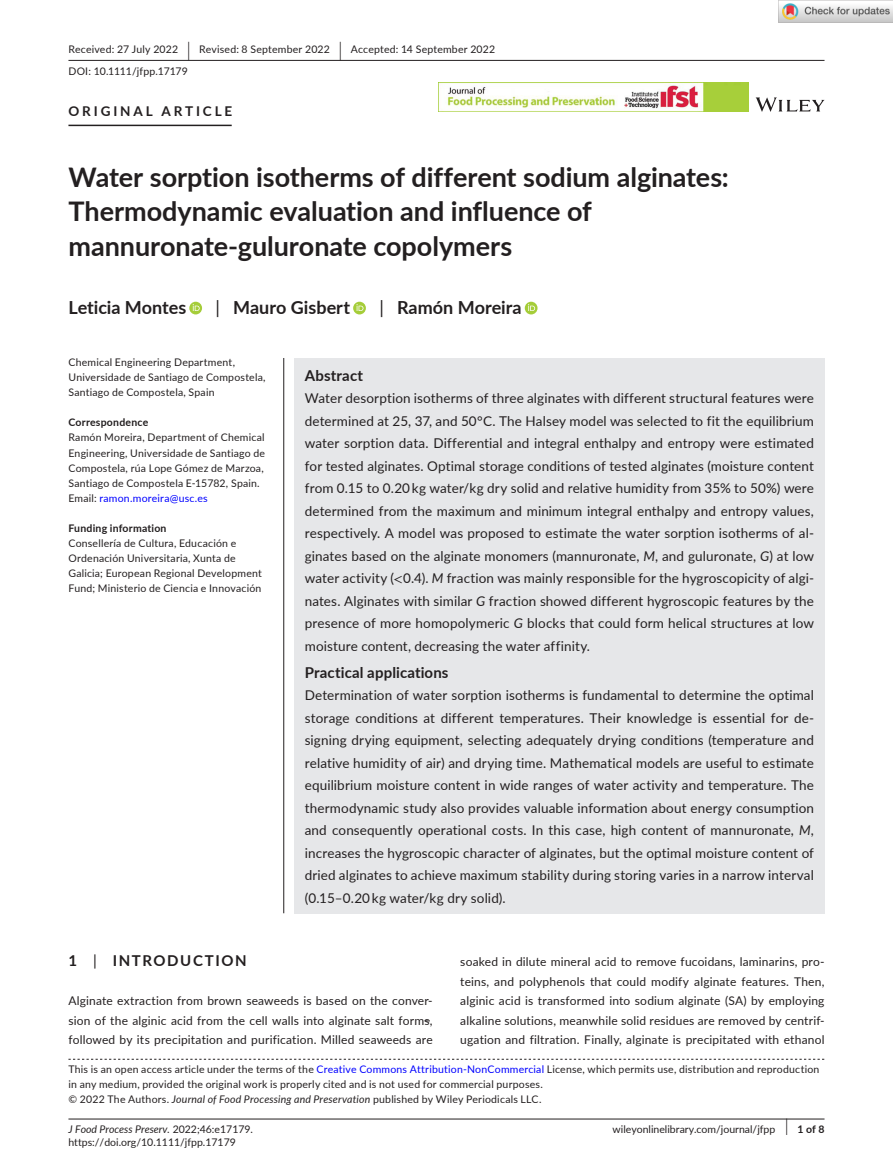
<style>
.page{position:relative;width:893px;height:1174px;background:#fff}
.page>*{position:absolute;margin:0;border:0;box-sizing:border-box;transform-origin:0 0}
.t1{font:700 27px/34.5px "Lato";color:#231f20}
.t2{font:700 18px "Lato";color:#231f20}
.t3{font:700 15px "Lato";letter-spacing:.015em;color:#231f20}
.t4{font:700 15px "Lato";letter-spacing:.105em;color:#231f20}
.t5{font:13.5px/22.5px "Lato";letter-spacing:.01em;color:#231f20;text-align:justify}
.t6{font:700 13.5px "Lato";letter-spacing:.215em;color:#231f20}
.t7{font:12px/19.5px "Lato";letter-spacing:.015em;color:#231f20;text-align:justify}
.t8{font:10.5px/15px "Lato";letter-spacing:.02em;color:#231f20}
.t9{font:10.5px "Lato";color:#231f20}
.t10{font:700 10.5px "Lato";letter-spacing:.02em;color:#231f20}
.t11{font:italic 10.5px "Lato";color:#231f20}
.s1{font-size:19.65px}
.s2{font-weight:400}
.s3{color:#00f}
.s4{font-style:italic}
.s5{font-family:"STIX"}
.s6{font-style:normal}
.s7{font-weight:400;font-size:17.4px}
</style>
<div class="page">
<hr style="left:68px;top:1118px;width:756px;height:1px;background:#231f20">
<svg style="left:756px;top:97px;width:68px;height:15px"></svg>
<img style="left:439px;top:82px;width:309px;height:30px">
<hr style="left:68px;top:60px;width:756px;height:1px;background:#231f20">
<hr style="left:68px;top:125px;width:164px;height:1px;background:#231f20">
<svg style="left:189px;top:302px;width:13px;height:12px"></svg>
<svg style="left:193px;top:304px;width:7px;height:7px"></svg>
<svg style="left:353px;top:302px;width:13px;height:12px"></svg>
<svg style="left:357px;top:304px;width:6px;height:7px"></svg>
<div style="left:525px;top:302px;width:12px;height:12px;background:#a5cd39;border-radius:50%"></div>
<svg style="left:528px;top:304px;width:7px;height:7px"></svg>
<svg style="left:68px;top:1058px;width:756px;height:1px"></svg>
<div style="left:294px;top:358px;width:530px;height:555px;background:#e6e7e9"></div>
<hr style="left:283px;top:358px;width:1px;height:555px;background:#231f20">
<img style="left:779px;top:0;width:114px;height:23px">
<p class="t8" style="left:68px;top:38px;width:428px;line-height:21.8px">Received: 27 July 2022 <span class="s1">|</span> Revised: 8 September 2022 <span class="s1">|</span> Accepted: 14 September 2022<br>DOI: 10.1111/jfpp.17179</p>
<p class="t6" style="left:68px;top:101px;width:165px">ORIGINAL ARTICLE</p>
<h1 class="t1" style="left:68px;top:159px;width:662px">Water sorption isotherms of different sodium alginates:<br>Thermodynamic evaluation and influence of mannuronate-guluronate copolymers</h1>
<h2 class="t2" style="left:68px;top:295px;width:119px">Leticia Montes</h2>
<h2 class="t2" style="left:216px;top:295px;width:136px"><span class="s2">|</span> Mauro Gisbert</h2>
<h2 class="t2" style="left:379px;top:295px;width:144px"><span class="s2">|</span> Ramón Moreira</h2>
<p class="t8" style="left:68px;top:355px;width:199px">Chemical Engineering Department,<br>Universidade de Santiago de Compostela,<br>Santiago de Compostela, Spain</p>
<p class="t10" style="left:68px;top:415px;width:81px">Correspondence</p>
<p class="t8" style="left:68px;top:430px;width:198px">Ramón Moreira, Department of Chemical Engineering, Universidade de Santiago de Compostela, rúa Lope Gómez de Marzoa, Santiago de Compostela E-15782, Spain.<br>Email: <span class="s3">ramon.moreira@usc.es</span></p>
<p class="t10" style="left:68px;top:520px;width:100px">Funding information</p>
<p class="t8" style="left:68px;top:535px;width:195px">Consellería de Cultura, Educación e Ordenación Universitaria, Xunta de Galicia; European Regional Development Fund; Ministerio de Ciencia e Innovación</p>
<p class="t3" style="left:305px;top:364px;width:60px">Abstract</p>
<p class="t5" style="left:305px;top:386px;width:511px">Water desorption isotherms of three alginates with different structural features were determined at 25, 37, and 50°C. The Halsey model was selected to fit the equilibrium water sorption data. Differential and integral enthalpy and entropy were estimated for tested alginates. Optimal storage conditions of tested alginates (moisture content from 0.15 to 0.20 kg water/kg dry solid and relative humidity from 35% to 50%) were determined from the maximum and minimum integral enthalpy and entropy values, respectively. A model was proposed to estimate the water sorption isotherms of al&shy;ginates based on the alginate monomers (mannuronate, <span class="s4">M</span>, and guluronate, <span class="s4">G</span>) at low water activity (<span class="s5">&lt;</span>0.4). <span class="s4">M</span> fraction was mainly responsible for the hygroscopicity of algi&shy;nates. Alginates with similar <span class="s4">G</span> fraction showed different hygroscopic features by the presence of more homopolymeric <span class="s4">G</span> blocks that could form helical structures at low moisture content, decreasing the water affinity.</p>
<p class="t3" style="left:305px;top:661px;width:145px">Practical applications</p>
<p class="t5" style="left:305px;top:683px;width:511px">Determination of water sorption isotherms is fundamental to determine the optimal storage conditions at different temperatures. Their knowledge is essential for de&shy;signing drying equipment, selecting adequately drying conditions (temperature and relative humidity of air) and drying time. Mathematical models are useful to estimate equilibrium moisture content in wide ranges of water activity and temperature. The thermodynamic study also provides valuable information about energy consumption and consequently operational costs. In this case, high content of mannuronate, <span class="s4">M</span>, increases the hygroscopic character of alginates, but the optimal moisture content of dried alginates to achieve maximum stability during storing varies in a narrow interval (0.15–0.20 kg water/kg dry solid).</p>
<p class="t4" style="left:68px;top:950px;width:180px">1 <span class="s2">|</span> INTRODUCTION</p>
<p class="t7" style="left:68px;top:990px;width:366px">Alginate extraction from brown seaweeds is based on the conver&shy;sion of the alginic acid from the cell walls into alginate salt forms, followed by its precipitation and purification. Milled seaweeds are</p>
<p class="t7" style="left:460px;top:951px;width:366px">soaked in dilute mineral acid to remove fucoidans, laminarins, pro&shy;teins, and polyphenols that could modify alginate features. Then, alginic acid is transformed into sodium alginate (SA) by employing alkaline solutions, meanwhile solid residues are removed by centrif&shy;ugation and filtration. Finally, alginate is precipitated with ethanol</p>
<p class="t8" style="left:68px;top:1061px;width:752px">This is an open access article under the terms of the <span class="s3">Creative Commons Attribution-NonCommercial</span> License, which permits use, distribution and reproduction in any medium, provided the original work is properly cited and is not used for commercial purposes.<br>© 2022 The Authors. <span class="s4">Journal of Food Processing and Preservation</span> published by Wiley Periodicals LLC.</p>
<p class="t11" style="left:68px;top:1121px;width:186px">J Food Process Preserv. <span class="s6">2022;46:e17179.</span></p>
<p class="t10" style="left:786px;top:1121px;width:40px"><span class="s7">|</span> 1 of 8</p>
<p class="t9" style="left:68px;top:1135px;width:169px">https://doi.org/10.1111/jfpp.17179</p>
<p class="t9" style="left:613px;top:1121px;width:164px">wileyonlinelibrary.com/journal/jfpp</p>
</div>
